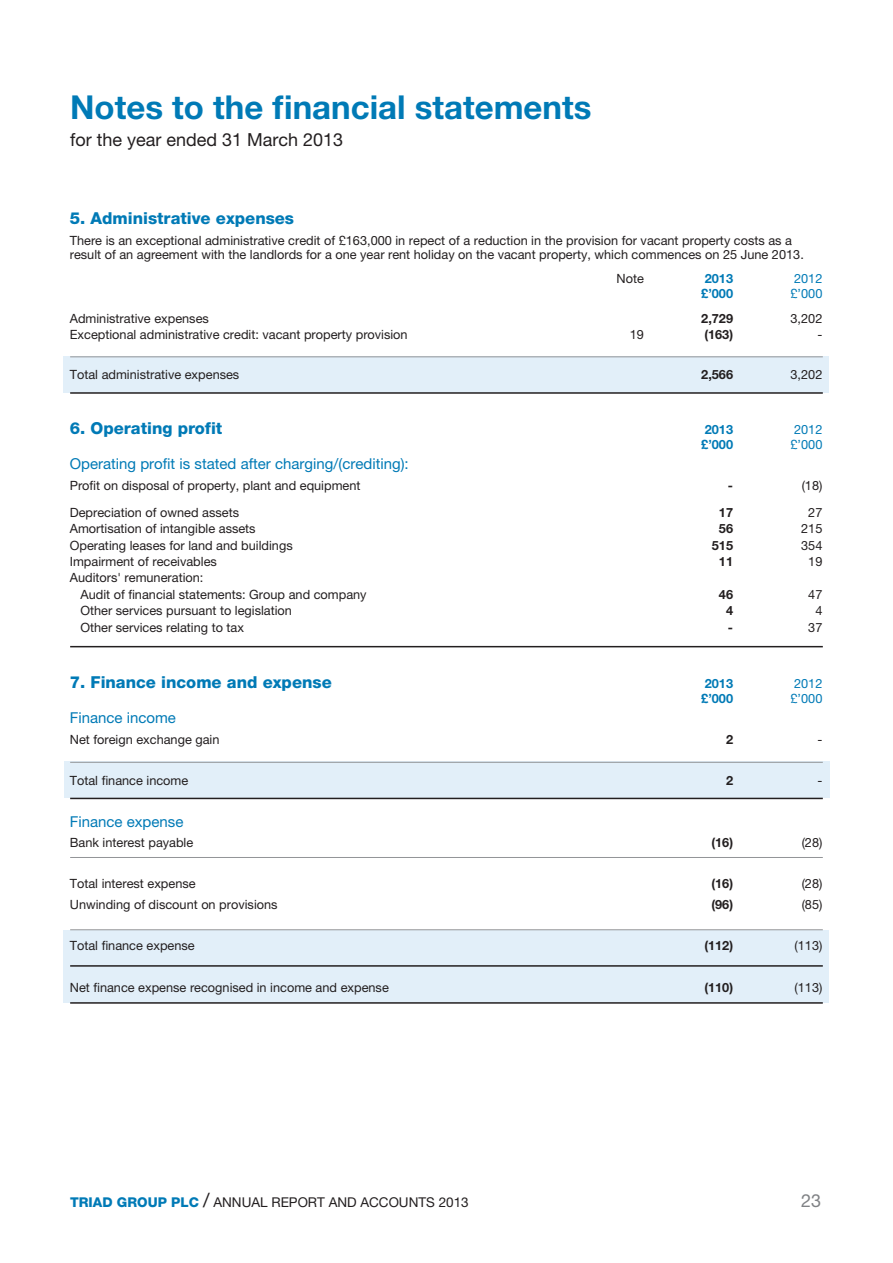
<style>
.page{position:relative;width:893px;height:1263px;background:#fff}
.page>*{position:absolute;margin:0;border:0;box-sizing:border-box;transform-origin:0 0}
.t1{font:700 33px "Helvetica Neue LT Pro";color:#007ab6}
.t2{font:18px "Helvetica Neue LT Pro";color:#231f20}
.t3{font:18px "Helvetica Neue LT Pro";color:#808285}
.t4{font:800 16.5px "Helvetica Neue LT Pro";color:#007ab6}
.t5{font:15px "Helvetica Neue LT Pro";color:#007ab6}
.t6{font:13.5px "Helvetica Neue LT Pro";color:#231f20}
.t7{font:12.75px/14.2px "Helvetica Neue LT Pro";color:#231f20}
.t8{font:700 12.75px "Helvetica Neue LT Pro";color:#231f20}
.t9{font:700 12.75px "Helvetica Neue LT Pro";color:#007ab6}
.t10{font:12.75px "Helvetica Neue LT Pro";color:#007ab6}
.s1{font-weight:800;color:#007ab6}
.s2{font-size:19.5px}
</style>
<div class="page">
<div style="left:64px;top:930px;width:765px;height:73px;background:#e2eff9"></div>
<div style="left:64px;top:761px;width:765px;height:37px;background:#e2eff9"></div>
<div style="left:64px;top:357px;width:765px;height:36px;background:#e2eff9"></div>
<hr style="left:70px;top:356px;width:753px;height:1px;background:#939598">
<hr style="left:70px;top:392px;width:753px;height:2px;background:#231f20">
<hr style="left:70px;top:762px;width:753px;height:1px;background:#939598">
<hr style="left:70px;top:857px;width:753px;height:1px;background:#939598">
<hr style="left:70px;top:798px;width:753px;height:1px;background:#231f20">
<hr style="left:70px;top:646px;width:753px;height:1px;background:#231f20">
<hr style="left:70px;top:929px;width:753px;height:1px;background:#939598">
<hr style="left:70px;top:965px;width:753px;height:2px;background:#231f20">
<hr style="left:70px;top:1002px;width:753px;height:2px;background:#231f20">
<h1 class="t1" style="left:70px;top:96px;width:523px">Notes to the financial statements</h1>
<h2 class="t2" style="left:70px;top:133px;width:275px">for the year ended 31 March 2013</h2>
<p class="t4" style="left:70px;top:213px;width:226px">5. Administrative expenses</p>
<p class="t7" style="left:70px;top:235px;width:736px">There is an exceptional administrative credit of £163,000 in repect of a reduction in the provision for vacant property costs as a result of an agreement with the landlords for a one year rent holiday on the vacant property, which commences on 25 June 2013.</p>
<p class="t7" style="left:616px;top:272px;width:29px">Note</p>
<p class="t9" style="left:705px;top:274px;width:30px">2013</p>
<p class="t10" style="left:794px;top:274px;width:30px">2012</p>
<p class="t9" style="left:701px;top:289px;width:33px">£’000</p>
<p class="t10" style="left:790px;top:289px;width:33px">£’000</p>
<p class="t7" style="left:70px;top:312px;width:141px">Administrative expenses</p>
<p class="t8" style="left:701px;top:314px;width:33px">2,729</p>
<p class="t7" style="left:790px;top:312px;width:33px">3,202</p>
<p class="t7" style="left:70px;top:329px;width:339px">Exceptional administrative credit: vacant property provision</p>
<p class="t7" style="left:630px;top:329px;width:16px">19</p>
<p class="t8" style="left:704px;top:330px;width:30px">(163)</p>
<p class="t7" style="left:817px;top:329px;width:6px">-</p>
<p class="t7" style="left:70px;top:368px;width:171px">Total administrative expenses</p>
<p class="t8" style="left:701px;top:370px;width:33px">2,566</p>
<p class="t7" style="left:790px;top:368px;width:33px">3,202</p>
<p class="t4" style="left:70px;top:423px;width:154px">6. Operating profit</p>
<p class="t9" style="left:705px;top:425px;width:30px">2013</p>
<p class="t10" style="left:794px;top:425px;width:30px">2012</p>
<p class="t9" style="left:701px;top:439px;width:33px">£’000</p>
<p class="t10" style="left:790px;top:439px;width:33px">£’000</p>
<p class="t5" style="left:70px;top:458px;width:340px">Operating profit is stated after charging/(crediting):</p>
<p class="t7" style="left:70px;top:479px;width:292px">Profit on disposal of property, plant and equipment</p>
<p class="t8" style="left:728px;top:481px;width:7px">-</p>
<p class="t7" style="left:802px;top:479px;width:22px">(18)</p>
<p class="t7" style="left:70px;top:506px;width:171px">Depreciation of owned assets</p>
<p class="t8" style="left:719px;top:508px;width:16px">17</p>
<p class="t7" style="left:808px;top:506px;width:16px">27</p>
<p class="t7" style="left:70px;top:523px;width:187px">Amortisation of intangible assets</p>
<p class="t8" style="left:719px;top:524px;width:16px">56</p>
<p class="t7" style="left:801px;top:523px;width:23px">215</p>
<p class="t7" style="left:70px;top:539px;width:224px">Operating leases for land and buildings</p>
<p class="t8" style="left:712px;top:540px;width:23px">515</p>
<p class="t7" style="left:801px;top:539px;width:23px">354</p>
<p class="t7" style="left:70px;top:556px;width:149px">Impairment of receivables</p>
<p class="t8" style="left:719px;top:557px;width:16px">11</p>
<p class="t7" style="left:808px;top:556px;width:16px">19</p>
<p class="t7" style="left:80px;top:571px;width:288px;line-height:16.4px;text-indent:-11px">Auditors' remuneration:<br>Audit of financial statements: Group and company</p>
<p class="t8" style="left:719px;top:590px;width:16px">46</p>
<p class="t7" style="left:808px;top:588px;width:16px">47</p>
<p class="t7" style="left:80px;top:605px;width:213px">Other services pursuant to legislation</p>
<p class="t8" style="left:726px;top:606px;width:9px">4</p>
<p class="t7" style="left:815px;top:605px;width:9px">4</p>
<p class="t7" style="left:80px;top:621px;width:165px">Other services relating to tax</p>
<p class="t8" style="left:728px;top:622px;width:7px">-</p>
<p class="t7" style="left:808px;top:621px;width:16px">37</p>
<p class="t4" style="left:70px;top:676px;width:263px">7. Finance income and expense</p>
<p class="t9" style="left:705px;top:679px;width:30px">2013</p>
<p class="t10" style="left:794px;top:679px;width:30px">2012</p>
<p class="t9" style="left:701px;top:694px;width:33px">£’000</p>
<p class="t10" style="left:790px;top:694px;width:33px">£’000</p>
<p class="t5" style="left:70px;top:713px;width:108px">Finance income</p>
<p class="t7" style="left:70px;top:734px;width:151px">Net foreign exchange gain</p>
<p class="t8" style="left:726px;top:735px;width:9px">2</p>
<p class="t7" style="left:817px;top:734px;width:6px">-</p>
<p class="t7" style="left:70px;top:775px;width:120px">Total finance income</p>
<p class="t8" style="left:726px;top:776px;width:9px">2</p>
<p class="t7" style="left:817px;top:775px;width:6px">-</p>
<p class="t5" style="left:70px;top:816px;width:115px">Finance expense</p>
<p class="t7" style="left:70px;top:837px;width:125px">Bank interest payable</p>
<p class="t8" style="left:711px;top:838px;width:23px">(16)</p>
<p class="t7" style="left:802px;top:837px;width:22px">(28)</p>
<p class="t7" style="left:70px;top:878px;width:127px">Total interest expense</p>
<p class="t8" style="left:711px;top:879px;width:23px">(16)</p>
<p class="t7" style="left:802px;top:878px;width:22px">(28)</p>
<p class="t7" style="left:70px;top:899px;width:209px">Unwinding of discount on provisions</p>
<p class="t8" style="left:711px;top:900px;width:23px">(96)</p>
<p class="t7" style="left:802px;top:899px;width:22px">(85)</p>
<p class="t7" style="left:70px;top:940px;width:126px">Total finance expense</p>
<p class="t8" style="left:704px;top:941px;width:30px">(112)</p>
<p class="t7" style="left:795px;top:940px;width:29px">(113)</p>
<p class="t7" style="left:70px;top:981px;width:321px">Net finance expense recognised in income and expense</p>
<p class="t8" style="left:704px;top:982px;width:30px">(110)</p>
<p class="t7" style="left:795px;top:981px;width:29px">(113)</p>
<p class="t6" style="left:70px;top:1197px;width:400px"><span class="s1">TRIAD GROUP PLC</span> <span class="s2">/</span> ANNUAL REPORT AND ACCOUNTS 2013</p>
<h2 class="t3" style="left:801px;top:1194px;width:22px">23</h2>
</div>
